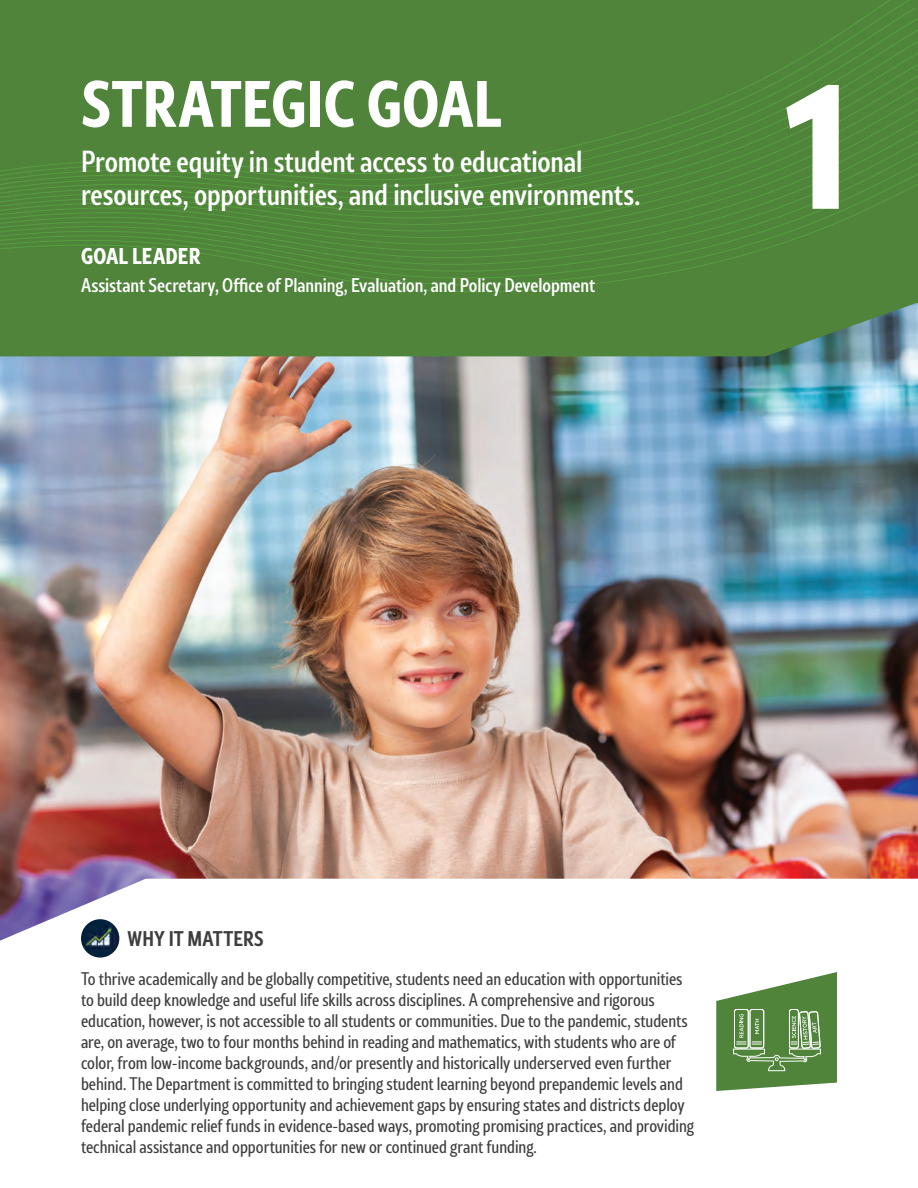
<style>
.page{position:relative;width:918px;height:1188px;background:#fff}
.page>*{position:absolute;margin:0;border:0;box-sizing:border-box;transform-origin:0 0}
.t1{font:800 180px "Rival Sans Narrow";color:#fff}
.t2{font:800 64.5px "Rival Sans Narrow";letter-spacing:.005em;color:#fff}
.t3{font:500 30px/33px "Rival Sans Narrow";letter-spacing:-.005em;color:#fff}
.t4{font:800 22.5px "Rival Sans Narrow";letter-spacing:.01em;color:#fff}
.t5{font:700 21px "Rival Sans Narrow";letter-spacing:.005em;color:#3e3e3f}
.t6{font:500 19.5px "Rival Sans Narrow";letter-spacing:-.005em;color:#fff}
.t7{font:18px/21px "Rival Sans Narrow";color:#3e3e3f}
</style>
<div class="page">
<img style="left:0;top:361px;width:918px;height:518px">
<svg style="left:0;top:879px;width:145px;height:79px"></svg>
<svg style="left:0;top:0;width:918px;height:361px;background:#50853c"></svg>
<svg style="left:716px;top:972px;width:121px;height:119px"></svg>
<img style="left:81px;top:919px;width:38px;height:39px;border-radius:19px">
<h2 class="t2" style="left:81px;top:54px;width:422px">STRATEGIC GOAL</h2>
<h2 class="t1" style="left:785px;top:5px;width:65px">1</h2>
<p class="t4" style="left:81px;top:239px;width:121px">GOAL LEADER</p>
<p class="t6" style="left:81px;top:271px;width:516px">Assistant Secretary, Office of Planning, Evaluation, and Policy Development</p>
<p class="t3" style="left:81px;top:145px;width:561px">Promote equity in student access to educational resources, opportunities, and inclusive environments.</p>
<p class="t5" style="left:128px;top:923px;width:138px">WHY IT MATTERS</p>
<p class="t7" style="left:81px;top:968px;width:615px">To thrive academically and be globally competitive, students need an education with opportunities to build deep knowledge and useful life skills across disciplines. A comprehensive and rigorous education, however, is not accessible to all students or communities. Due to the pandemic, students are, on average, two to four months behind in reading and mathematics, with students who are of color, from low-income backgrounds, and/or presently and historically underserved even further behind. The Department is committed to bringing student learning beyond prepandemic levels and helping close underlying opportunity and achievement gaps by ensuring states and districts deploy federal pandemic relief funds in evidence-based ways, promoting promising practices, and providing technical assistance and opportunities for new or continued grant funding.</p>
</div>
